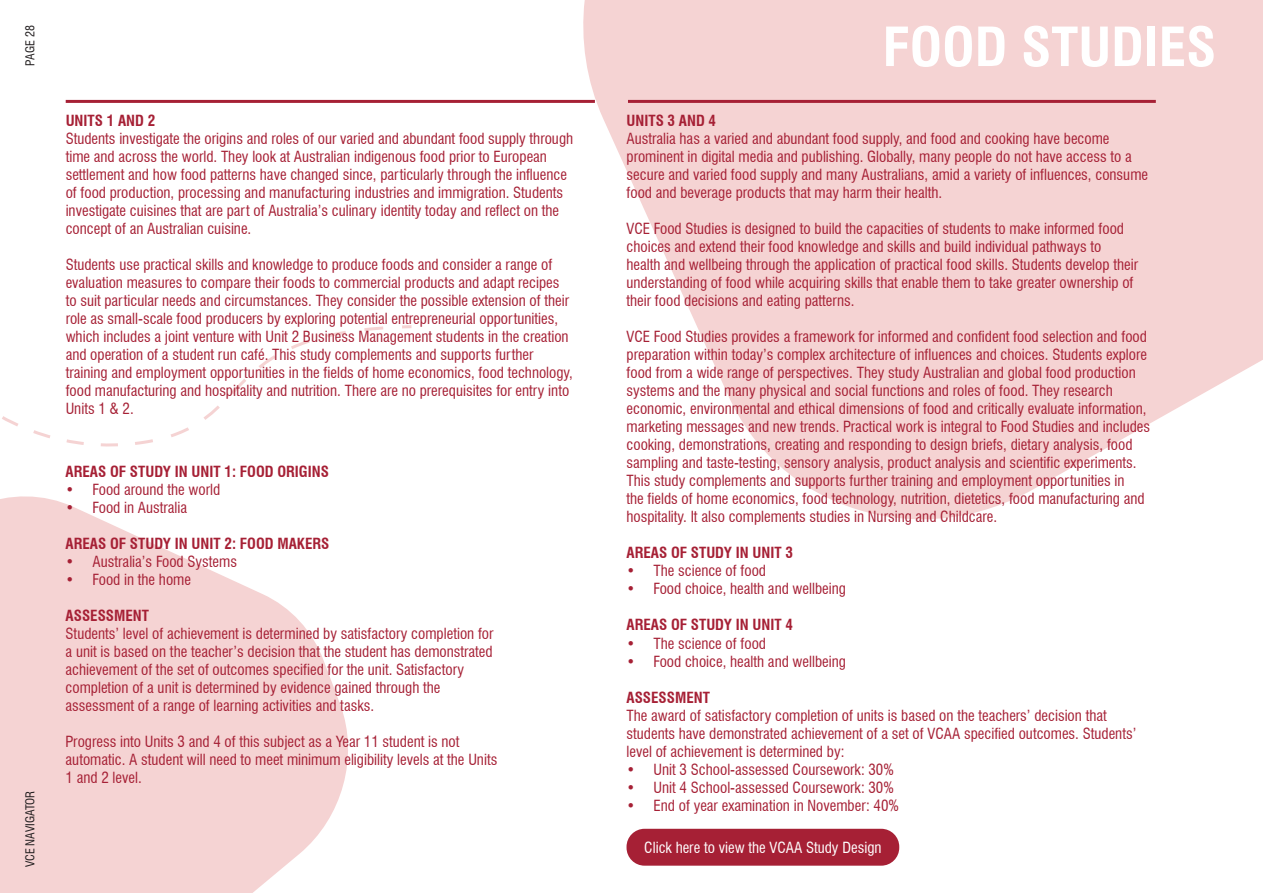
<style>
.page{position:relative;width:1263px;height:893px;background:#fff}
.page>*{position:absolute;margin:0;border:0;box-sizing:border-box;transform-origin:0 0}
.t1{font:700 condensed 52.5px "Swiss 721 BT";color:#fff;scale:1.06 1}
.Body{font:condensed 15px/18px "Swiss 721 BT";color:#a62035}
.Body-2{font:700 condensed 15px "Swiss 721 BT";color:#a62035}
.Body-3{font:condensed 15px "Swiss 721 BT";color:#fff}
.t2{font:condensed 12px "Swiss 721 BT";color:#231f20}
</style>
<div class="page">
<svg style="left:0;top:496px;width:348px;height:397px;fill:#f5d3d3"></svg>
<svg style="left:2px;top:325px;width:410px;height:122px"></svg>
<svg style="left:569px;top:0;width:694px;height:520px;fill:#f5d3d3"></svg>
<hr style="left:66px;top:100px;width:529px;height:3px;background:#a62035">
<hr style="left:628px;top:100px;width:528px;height:3px;background:#a62035">
<div style="left:626px;top:829px;width:273px;height:37px;background:#a62035;border-radius:18px"></div>
<p class="t2" style="left:23px;top:66px;width:42px;rotate:-90deg">PAGE 28</p>
<p class="t2" style="left:23px;top:867px;width:78px;rotate:-90deg">VCE NAVIGATOR</p>
<p class="Body-2" style="left:66px;top:112px;width:91px">UNITS 1 AND 2</p>
<p class="Body" style="left:66px;top:130px;width:509px">Students investigate the origins and roles of our varied and abundant food supply through time and across the world. They look at Australian indigenous food prior to European settlement and how food patterns have changed since, particularly through the influence of food production, processing and manufacturing industries and immigration. Students investigate cuisines that are part of Australia’s culinary identity today and reflect on the concept of an Australian cuisine.</p>
<p class="Body" style="left:66px;top:256px;width:509px">Students use practical skills and knowledge to produce foods and consider a range of evaluation measures to compare their foods to commercial products and adapt recipes to suit particular needs and circumstances. They consider the possible extension of their role as small-scale food producers by exploring potential entrepreneurial opportunities, which includes a joint venture with Unit 2 Business Management students in the creation and operation of a student run café. This study complements and supports further training and employment opportunities in the fields of home economics, food technology, food manufacturing and hospitality and nutrition. There are no prerequisites for entry into Units 1 &amp; 2.</p>
<p class="Body-2" style="left:66px;top:463px;width:265px">AREAS OF STUDY IN UNIT 1: FOOD ORIGINS</p>
<p class="Body" style="left:66px;top:481px;width:156px">• Food around the world</p>
<p class="Body" style="left:66px;top:499px;width:123px">• Food in Australia</p>
<p class="Body-2" style="left:66px;top:535px;width:265px">AREAS OF STUDY IN UNIT 2: FOOD MAKERS</p>
<p class="Body" style="left:66px;top:553px;width:173px">• Australia’s Food Systems</p>
<p class="Body" style="left:66px;top:571px;width:127px">• Food in the home</p>
<p class="Body-2" style="left:66px;top:607px;width:85px">ASSESSMENT</p>
<p class="Body" style="left:66px;top:625px;width:429px">Students’ level of achievement is determined by satisfactory completion for a unit is based on the teacher’s decision that the student has demonstrated achievement of the set of outcomes specified for the unit. Satisfactory completion of a unit is determined by evidence gained through the assessment of a range of learning activities and tasks.</p>
<p class="Body" style="left:66px;top:733px;width:433px">Progress into Units 3 and 4 of this subject as a Year 11 student is not automatic. A student will need to meet minimum eligibility levels at the Units<br>1 and 2 level.</p>
<p class="t1" style="left:882px;top:15px;width:316px">FOOD STUDIES</p>
<p class="Body-2" style="left:626px;top:112px;width:91px">UNITS 3 AND 4</p>
<p class="Body" style="left:626px;top:130px;width:523px">Australia has a varied and abundant food supply, and food and cooking have become prominent in digital media and publishing. Globally, many people do not have access to a secure and varied food supply and many Australians, amid a variety of influences, consume food and beverage products that may harm their health.</p>
<p class="Body" style="left:626px;top:220px;width:513px">VCE Food Studies is designed to build the capacities of students to make informed food choices and extend their food knowledge and skills and build individual pathways to health and wellbeing through the application of practical food skills. Students develop their understanding of food while acquiring skills that enable them to take greater ownership of their food decisions and eating patterns.</p>
<p class="Body" style="left:626px;top:328px;width:525px">VCE Food Studies provides a framework for informed and confident food selection and food preparation within today’s complex architecture of influences and choices. Students explore food from a wide range of perspectives. They study Australian and global food production systems and the many physical and social functions and roles of food. They research economic, environmental and ethical dimensions of food and critically evaluate information, marketing messages and new trends. Practical work is integral to Food Studies and includes cooking, demonstrations, creating and responding to design briefs, dietary analysis, food sampling and taste-testing, sensory analysis, product analysis and scientific experiments.</p>
<p class="Body" style="left:626px;top:472px;width:520px">This study complements and supports further training and employment opportunities in the fields of home economics, food technology, nutrition, dietetics, food manufacturing and hospitality. It also complements studies in Nursing and Childcare.</p>
<p class="Body-2" style="left:626px;top:544px;width:168px">AREAS OF STUDY IN UNIT 3</p>
<p class="Body" style="left:626px;top:562px;width:141px">• The science of food</p>
<p class="Body" style="left:626px;top:580px;width:221px">• Food choice, health and wellbeing</p>
<p class="Body-2" style="left:626px;top:616px;width:168px">AREAS OF STUDY IN UNIT 4</p>
<p class="Body" style="left:626px;top:634px;width:141px">• The science of food</p>
<p class="Body" style="left:626px;top:652px;width:221px">• Food choice, health and wellbeing</p>
<p class="Body-2" style="left:626px;top:688px;width:85px">ASSESSMENT</p>
<p class="Body" style="left:626px;top:706px;width:511px">The award of satisfactory completion of units is based on the teachers’ decision that students have demonstrated achievement of a set of VCAA specified outcomes. Students’ level of achievement is determined by:</p>
<p class="Body" style="left:626px;top:760px;width:269px">• Unit 3 School-assessed Coursework: 30%</p>
<p class="Body" style="left:626px;top:778px;width:269px">• Unit 4 School-assessed Coursework: 30%</p>
<p class="Body" style="left:626px;top:796px;width:274px">• End of year examination in November: 40%</p>
<p class="Body-3" style="left:644px;top:838px;width:239px">Click here to view the VCAA Study Design</p>
</div>
